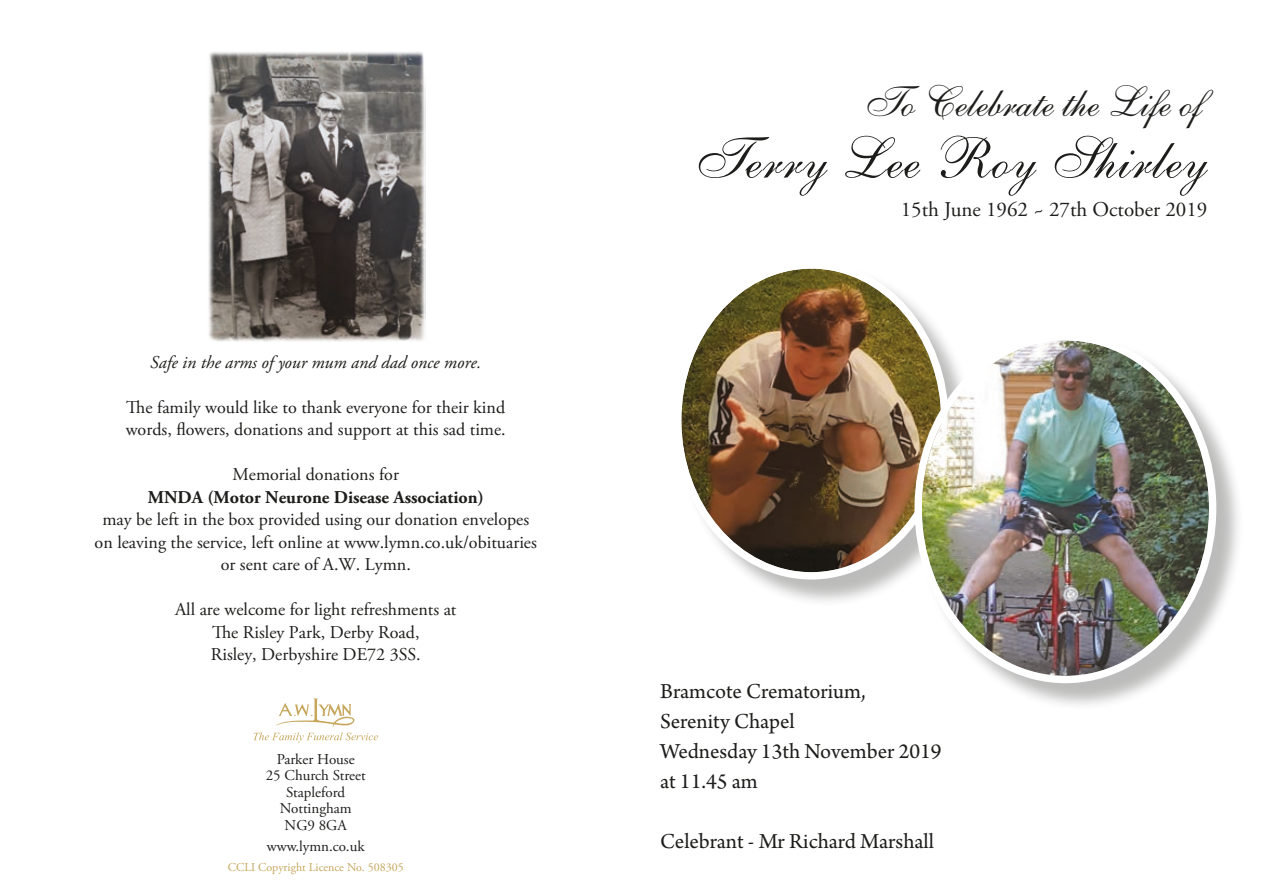
<style>
.page{position:relative;width:1263px;height:893px;background:#fff}
.page>*{position:absolute;margin:0;border:0;box-sizing:border-box;transform-origin:0 0}
.t1{font:57px "Shelley Allegro BT";letter-spacing:.02em;color:#1d1d1b}
.t2{font:42px "Shelley Allegro BT";color:#1d1d1b}
.t3{font:22.5px/30px "Arno Pro";letter-spacing:-.005em;color:#1d1d1b}
.t4{font:21px "Adobe Garamond Pro";color:#1d1d1b}
.t5{font:18px/22.5px "Adobe Garamond Pro";color:#1d1d1b;text-align:center}
.t6{font:italic 18px "Adobe Garamond Pro";color:#1d1d1b}
.t7{font:700 18px "Adobe Garamond Pro";color:#1d1d1b}
.t8{font:15px/16.5px "Adobe Garamond Pro";color:#1d1d1b;text-align:center}
.t9{font:12px "Adobe Garamond Pro";color:#c6a65b}
</style>
<div class="page">
<svg style="left:253px;top:698px;width:125px;height:45px"></svg>
<img style="left:208px;top:52px;width:217px;height:290px">
<div style="left:677px;top:265px;width:299px;height:342px;background:#1d1d1b;opacity:.3"></div>
<img style="left:681px;top:269px;width:260px;height:303px">
<div style="left:918px;top:337px;width:326px;height:374px;background:#1d1d1b;opacity:.3"></div>
<img style="left:922px;top:340px;width:287px;height:336px">
<div style="left:914px;top:333px;width:302px;height:350px;border:7px solid #fff;border-radius:50%"></div>
<p class="t6" style="left:150px;top:351px;width:332px">Safe in the arms of your mum and dad once more.</p>
<p class="t5" style="left:126px;top:396px;width:381px;text-align:left">The family would like to thank everyone for their kind words, flowers, donations and support at this sad time.</p>
<p class="t5" style="left:232px;top:464px;width:168px">Memorial donations for</p>
<p class="t7" style="left:148px;top:487px;width:338px">MNDA (Motor Neurone Disease Association)</p>
<p class="t5" style="left:95px;top:509px;width:444px">may be left in the box provided using our donation envelopes on leaving the service, left online at www.lymn.co.uk/obituaries or sent care of A.W. Lymn.</p>
<p class="t5" style="left:175px;top:599px;width:283px">All are welcome for light refreshments at<br>The Risley Park, Derby Road,<br>Risley, Derbyshire DE72 3SS.</p>
<p class="t8" style="left:266px;top:751px;width:101px">Parker House<br>25 Church Street<br>Stapleford<br>Nottingham<br>NG9 8GA</p>
<p class="t8" style="left:267px;top:838px;width:99px">www.lymn.co.uk</p>
<p class="t9" style="left:228px;top:860px;width:178px">CCLI Copyright Licence No. 508305</p>
<h2 class="t2" style="left:863px;top:76px;width:341px">To Celebrate the Life of</h2>
<h1 class="t1" style="left:693px;top:124px;width:516px">Terry Lee Roy Shirley</h1>
<p class="t4" style="left:901px;top:196px;width:308px">15th June 1962 ~ 27th October 2019</p>
<p class="t3" style="left:660px;top:678px;width:283px">Bramcote Crematorium,<br>Serenity Chapel<br>Wednesday 13th November 2019 at 11.45 am</p>
<p class="t3" style="left:660px;top:828px;width:275px">Celebrant - Mr Richard Marshall</p>
</div>
